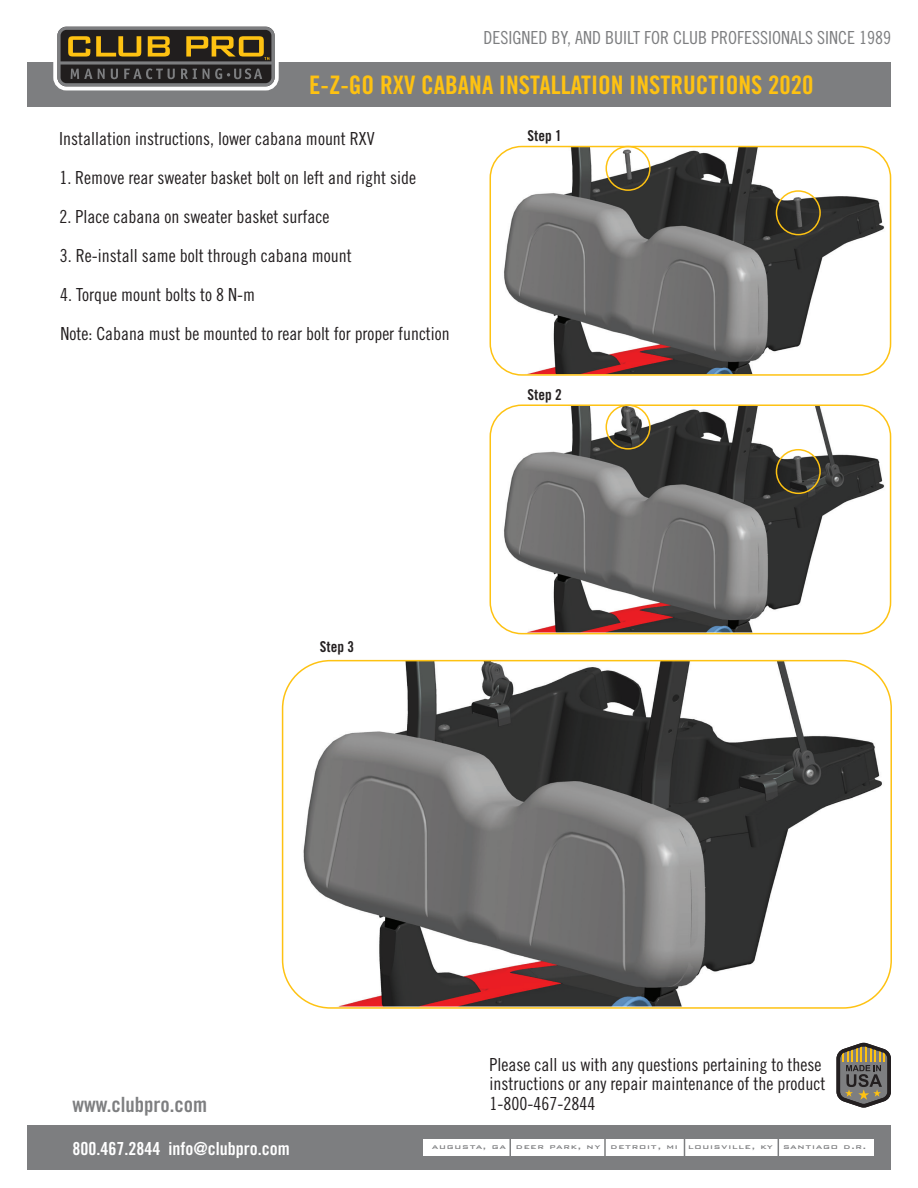
<style>
.page{position:relative;width:918px;height:1188px;background:#fff}
.page>*{position:absolute;margin:0;border:0;box-sizing:border-box;transform-origin:0 0}
.t1{font:25.5px "Trade Gothic Bold Cond Twenty";color:#fec212}
.t2{font:21px "Trade Gothic Bold Cond Twenty";color:#7d7e80}
.t3{font:18px/19.5px "Trade Gothic Cond Eighteen";color:#231f20}
.t4{font:18px "Trade Gothic Cond Eighteen";color:#7d7e80}
.t5{font:18px "Trade Gothic Bold Cond Twenty";color:#fff}
.t6{font:15px "Trade Gothic Bold Cond Twenty";color:#231f20}
.t7{font:500 8.7px "Bank Gothic BT";letter-spacing:.08em;color:#7d7e80;scale:1.15 1}
</style>
<div class="page">
<img style="left:490px;top:147px;width:401px;height:228px">
<div style="left:27px;top:1125px;width:864px;height:45px;background:#7d7e80"></div>
<div style="left:424px;top:1139px;width:450px;height:17px;background:#fff"></div>
<div style="left:27px;top:62px;width:864px;height:44px;background:#7d7e80"></div>
<div style="left:53px;top:23px;width:226px;height:67px;border:11px solid #fff;border-radius:7px"></div>
<div style="left:59px;top:28px;width:214px;height:57px;background:#211e1e;border-radius:7px"></div>
<div style="left:57px;top:27px;width:218px;height:59px;border:3px solid #7d7e80;border-radius:7px"></div>
<svg style="left:68px;top:36px;width:22px;height:21px"></svg>
<svg style="left:96px;top:36px;width:45px;height:21px"></svg>
<svg style="left:148px;top:36px;width:22px;height:21px"></svg>
<svg style="left:186px;top:36px;width:83px;height:24px"></svg>
<svg style="left:71px;top:69px;width:21px;height:10px"></svg>
<svg style="left:98px;top:69px;width:7px;height:10px"></svg>
<svg style="left:111px;top:69px;width:7px;height:10px"></svg>
<svg style="left:124px;top:68px;width:51px;height:11px"></svg>
<svg style="left:181px;top:69px;width:16px;height:10px"></svg>
<svg style="left:203px;top:68px;width:59px;height:11px"></svg>
<svg style="left:59px;top:61px;width:214px;height:4px"></svg>
<svg style="left:510px;top:1139px;width:1px;height:17px"></svg>
<hr style="left:604px;top:1139px;width:2px;height:21px;background:#7d7e80">
<svg style="left:684px;top:1139px;width:1px;height:17px"></svg>
<svg style="left:778px;top:1139px;width:1px;height:17px"></svg>
<svg style="left:836px;top:1043px;width:55px;height:65px;background:#7f796b"></svg>
<div style="left:776px;top:190px;width:45px;height:45px;border:2px solid #fec212;border-radius:50%"></div>
<div style="left:606px;top:146px;width:45px;height:45px;border:2px solid #fec212;border-radius:50%"></div>
<div style="left:490px;top:146px;width:401px;height:230px;border:2px solid #fec212;border-radius:32px"></div>
<img style="left:490px;top:407px;width:401px;height:227px">
<div style="left:776px;top:449px;width:45px;height:45px;border:2px solid #fec212;border-radius:50%"></div>
<div style="left:606px;top:404px;width:45px;height:46px;border:2px solid #fec212;border-radius:50%"></div>
<div style="left:490px;top:404px;width:401px;height:230px;border:2px solid #fec212;border-radius:32px"></div>
<img style="left:283px;top:661px;width:608px;height:345px">
<div style="left:282px;top:660px;width:610px;height:349px;border:2px solid #fec212;border-radius:48px"></div>
<p class="t4" style="left:484px;top:26px;width:409px">DESIGNED BY, AND BUILT FOR CLUB PROFESSIONALS SINCE 1989</p>
<h1 class="t1" style="left:309px;top:70px;width:506px">E-Z-GO RXV CABANA INSTALLATION INSTRUCTIONS 2020</h1>
<p class="t6" style="left:528px;top:127px;width:36px">Step 1</p>
<p class="t3" style="left:59px;top:129px;width:317px">Installation instructions, lower cabana mount RXV</p>
<p class="t3" style="left:59px;top:168px;width:358px">1. Remove rear sweater basket bolt on left and right side</p>
<p class="t3" style="left:60px;top:207px;width:271px">2. Place cabana on sweater basket surface</p>
<p class="t3" style="left:60px;top:246px;width:293px">3. Re-install same bolt through cabana mount</p>
<p class="t3" style="left:60px;top:275px;width:391px;line-height:39px">4. Torque mount bolts to 8 N-m<br>Note: Cabana must be mounted to rear bolt for proper function</p>
<p class="t6" style="left:320px;top:638px;width:36px">Step 3</p>
<p class="t6" style="left:528px;top:386px;width:36px">Step 2</p>
<p class="t2" style="left:73px;top:1092px;width:136px">www.clubpro.com</p>
<p class="t3" style="left:490px;top:1054px;width:337px">Please call us with any questions pertaining to these instructions or any repair maintenance of the product<br>1-800-467-2844</p>
<p class="t5" style="left:73px;top:1137px;width:219px">800.467.2844 info@clubpro.com</p>
<p class="t7" style="left:432px;top:1142px;width:379px">augusta, ga deer park, ny detroit, mi louisville, ky santiago d.r.</p>
</div>
